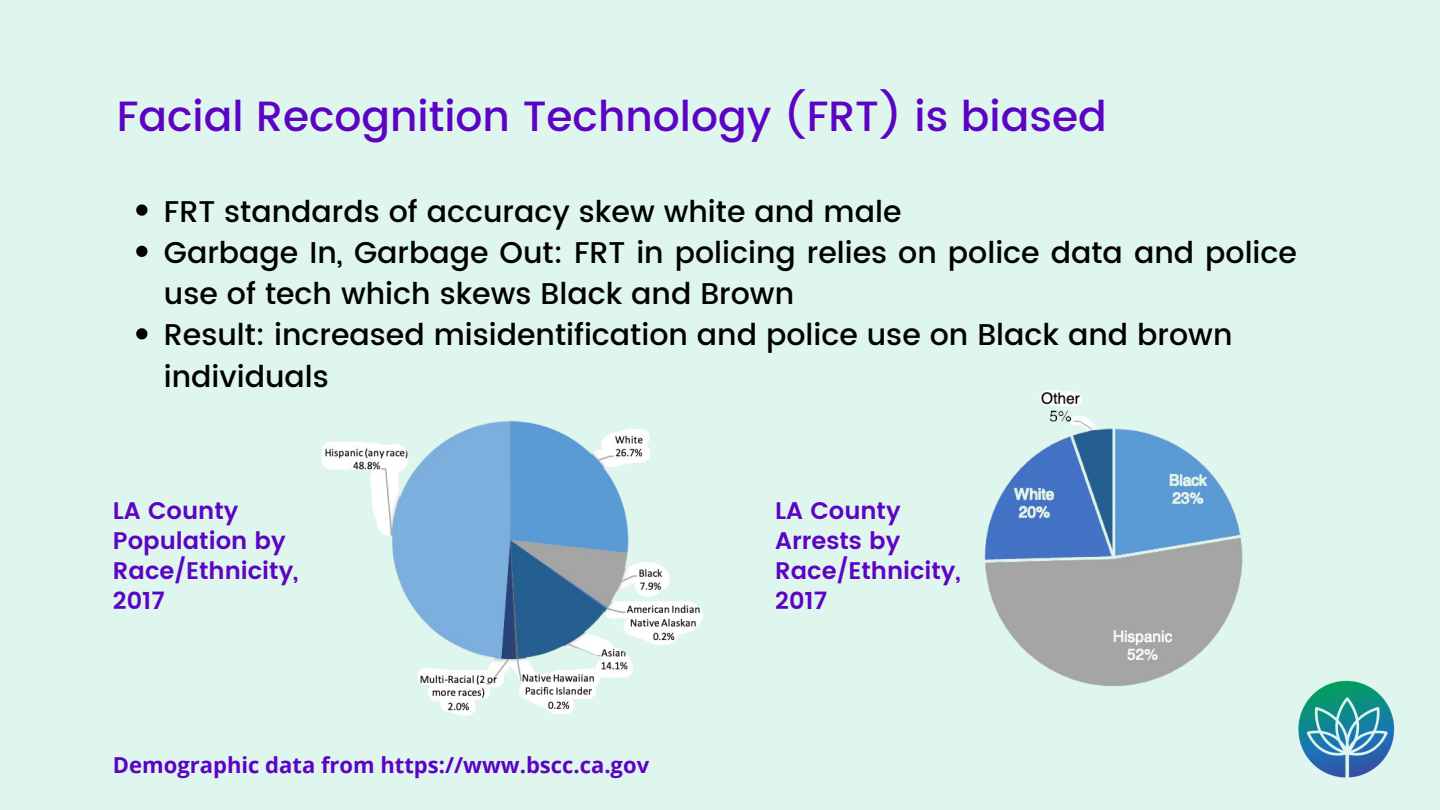
<style>
.page{position:relative;width:1440px;height:810px;background:#dff6ef}
.page>*{position:absolute;margin:0;border:0;box-sizing:border-box;transform-origin:0 0}
.t1{font:500 42.3px "Poppins";color:#5d03c4}
.t2{font:500 30px/41.2px "Poppins";color:#000}
.t3{font:600 24px/30px "Poppins";color:#5d03c4}
.t4{font:700 22px "Open Sans";color:#5d03c4}
</style>
<div class="page">
<img style="left:322px;top:421px;width:381px;height:295px">
<img style="left:1298px;top:680px;width:97px;height:98px">
<img style="left:984px;top:390px;width:259px;height:297px">
<svg style="left:136px;top:204px;width:11px;height:12px"></svg>
<svg style="left:136px;top:246px;width:11px;height:11px"></svg>
<svg style="left:136px;top:328px;width:11px;height:11px"></svg>
<p class="t1" style="left:117px;top:92px;width:991px">Facial Recognition Technology (FRT) is biased</p>
<p class="t2" style="left:164px;top:191px;width:739px">FRT standards of accuracy skew white and male</p>
<p class="t2" style="left:164px;top:232px;width:1135px">Garbage In, Garbage Out: FRT in policing relies on police data and police use of tech which skews Black and Brown</p>
<p class="t2" style="left:164px;top:315px;width:1070px">Result: increased misidentification and police use on Black and brown individuals</p>
<p class="t3" style="left:113px;top:495px;width:187px">LA County<br>Population by<br>Race/Ethnicity,<br>2017</p>
<p class="t3" style="left:775px;top:495px;width:187px">LA County<br>Arrests by<br>Race/Ethnicity,<br>2017</p>
<p class="t4" style="left:113px;top:749px;width:538px">Demographic data from https://www.bscc.ca.gov</p>
</div>
